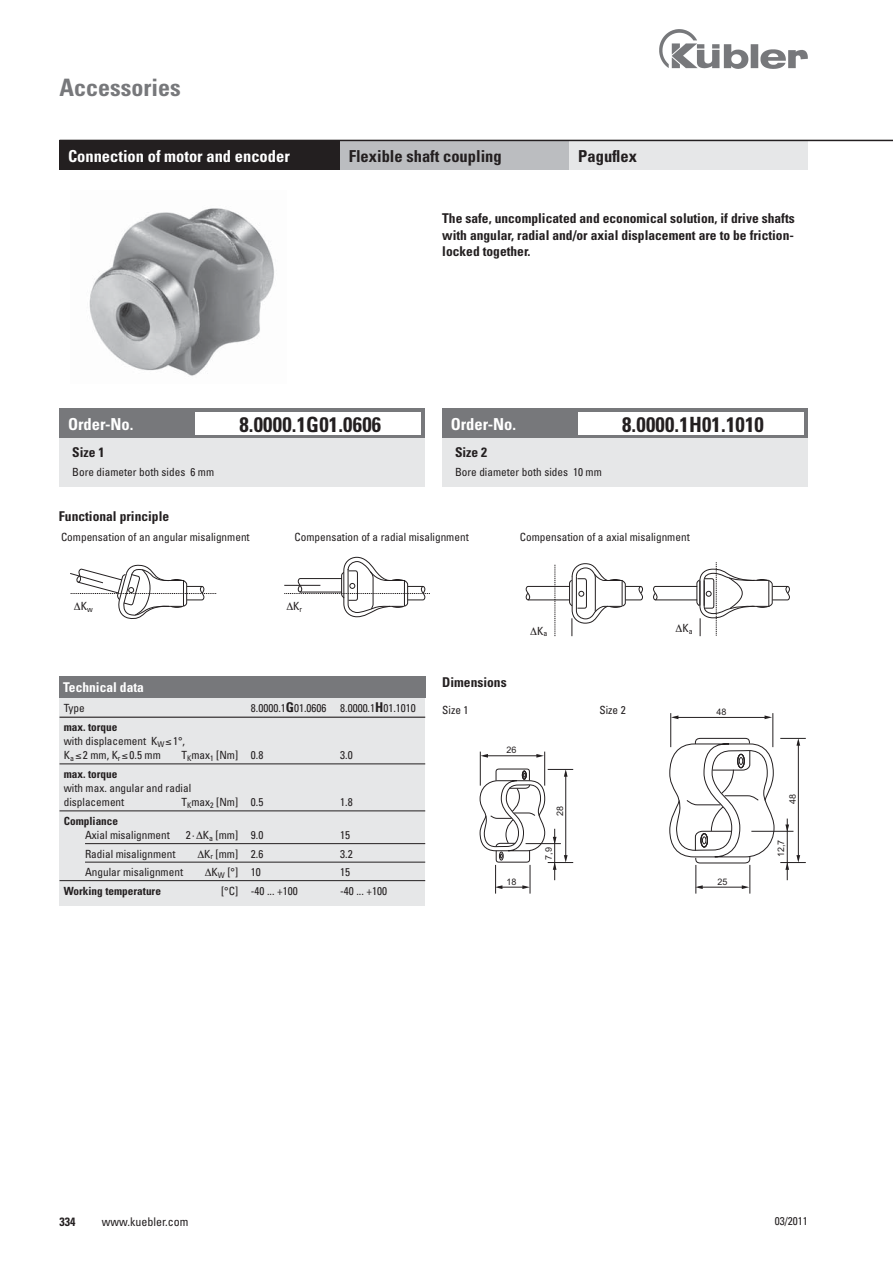
<style>
.page{position:relative;width:893px;height:1263px;background:#fff}
.page>*{position:absolute;margin:0;border:0;box-sizing:border-box;transform-origin:0 0}
.t1{font:700 condensed 24px "Univers";color:#77787b}
.t2{font:700 condensed 21px "Univers";letter-spacing:.01em;color:#231f20}
.t3{font:700 condensed 16.5px "Univers";color:#fff}
.t4{font:700 condensed 16.5px "Univers";color:#231f20}
.t5{font:700 condensed 13.5px/16.5px "Univers";color:#231f20;text-align:justify}
.t6{font:700 condensed 13.5px "Univers";color:#fff}
.t7{font:condensed 12px "Univers";color:#231f20}
.t8{font:700 condensed 12px "Univers";color:#231f20}
.t9{font:condensed 11.25px/14.2px "Univers";color:#231f20}
.t10{font:700 condensed 11.25px "Univers";color:#231f20}
.t11{font:9px "Arial";color:#231f20}
.s1{font-weight:700;font-size:13.5px}
.s2{font-weight:700}
</style>
<div class="page">
<img style="left:659px;top:30px;width:149px;height:38px">
<img style="left:89px;top:208px;width:185px;height:168px">
<hr style="left:670px;top:713px;width:1px;height:34px;background:#231f20">
<hr style="left:772px;top:713px;width:1px;height:34px;background:#231f20">
<hr style="left:674px;top:717px;width:91px;height:1px;background:#231f20">
<svg style="left:671px;top:715px;width:7px;height:4px"></svg>
<svg style="left:764px;top:715px;width:8px;height:4px"></svg>
<svg style="left:669px;top:738px;width:137px;height:156px"></svg>
<hr style="left:480px;top:752px;width:1px;height:34px;background:#231f20">
<hr style="left:544px;top:752px;width:1px;height:34px;background:#231f20">
<hr style="left:483px;top:756px;width:56px;height:1px;background:#231f20">
<svg style="left:480px;top:754px;width:8px;height:4px"></svg>
<svg style="left:536px;top:754px;width:8px;height:4px"></svg>
<svg style="left:479px;top:768px;width:94px;height:126px"></svg>
<div style="left:60px;top:408px;width:365px;height:79px;background:#e6e7e8"></div>
<div style="left:442px;top:408px;width:366px;height:79px;background:#e6e7e8"></div>
<div style="left:60px;top:140px;width:280px;height:30px;background:#231f20"></div>
<div style="left:340px;top:140px;width:230px;height:30px;background:#bbbdc0"></div>
<div style="left:570px;top:140px;width:238px;height:30px;background:#e6e7e8"></div>
<hr style="left:60px;top:140px;width:833px;height:1px;background:#231f20">
<div style="left:60px;top:697px;width:365px;height:209px;background:#e6e7e8"></div>
<hr style="left:60px;top:717px;width:365px;height:1px;background:#231f20">
<hr style="left:60px;top:764px;width:365px;height:1px;background:#231f20">
<hr style="left:60px;top:811px;width:365px;height:1px;background:#231f20">
<hr style="left:85px;top:843px;width:340px;height:1px;background:#231f20">
<hr style="left:85px;top:862px;width:340px;height:1px;background:#231f20">
<hr style="left:60px;top:880px;width:365px;height:1px;background:#231f20">
<div style="left:59px;top:676px;width:366px;height:21px;background:#77787b"></div>
<div style="left:60px;top:408px;width:365px;height:30px;background:#77787b"></div>
<div style="left:442px;top:408px;width:366px;height:30px;background:#77787b"></div>
<div style="left:195px;top:412px;width:226px;height:22px;background:#fff"></div>
<div style="left:578px;top:412px;width:225px;height:22px;background:#fff"></div>
<svg style="left:525px;top:563px;width:118px;height:73px"></svg>
<svg style="left:70px;top:564px;width:146px;height:55px"></svg>
<svg style="left:284px;top:557px;width:146px;height:61px"></svg>
<svg style="left:653px;top:562px;width:137px;height:74px"></svg>
<h1 class="t1" style="left:60px;top:78px;width:123px">Accessories</h1>
<h3 class="t3" style="left:68px;top:150px;width:223px">Connection of motor and encoder</h3>
<h3 class="t4" style="left:349px;top:150px;width:155px">Flexible shaft coupling</h3>
<h3 class="t4" style="left:578px;top:150px;width:60px">Paguflex</h3>
<p class="t5" style="left:442px;top:212px;width:354px">The safe, uncomplicated and economical solution, if drive shafts with angular, radial and/or axial displacement are to be friction&shy;locked together.</p>
<h3 class="t3" style="left:68px;top:418px;width:67px">Order-No.</h3>
<h2 class="t2" style="left:239px;top:416px;width:143px">8.0000.1G01.0606</h2>
<h3 class="t3" style="left:451px;top:418px;width:67px">Order-No.</h3>
<h2 class="t2" style="left:622px;top:416px;width:143px">8.0000.1H01.1010</h2>
<p class="t5" style="left:72px;top:446px;width:34px">Size 1</p>
<p class="t9" style="left:72px;top:466px;width:143px">Bore diameter both sides 6 mm</p>
<p class="t5" style="left:59px;top:509px;width:112px">Functional principle</p>
<p class="t5" style="left:455px;top:446px;width:34px">Size 2</p>
<p class="t9" style="left:455px;top:466px;width:148px">Bore diameter both sides 10 mm</p>
<p class="t9" style="left:61px;top:530px;width:190px">Compensation of an angular misalignment</p>
<p class="t9" style="left:294px;top:531px;width:176px">Compensation of a radial misalignment</p>
<p class="t9" style="left:520px;top:531px;width:171px">Compensation of a axial misalignment</p>
<p class="t9" style="left:81px;top:600px;width:13px">K<sub>w</sub></p>
<p class="t9" style="left:293px;top:600px;width:10px">K<sub>r</sub></p>
<p class="t6" style="left:63px;top:682px;width:82px">Technical data</p>
<p class="t9" style="left:64px;top:702px;width:23px">Type</p>
<p class="t9" style="left:251px;top:702px;width:166px">8.0000.1<span class="s1">G</span>01.0606 8.0000.1<span class="s1">H</span>01.1010</p>
<p class="t9" style="left:64px;top:721px;width:123px"><span class="s2">max. torque<br></span>with displacement K<sub>W</sub> 1°,<br>K<sub>a</sub> 2 mm, K<sub>r</sub> 0.5 mm</p>
<p class="t9" style="left:181px;top:749px;width:83px">T<sub>K</sub>max<sub>1</sub> [Nm] 0.8</p>
<p class="t9" style="left:340px;top:749px;width:14px">3.0</p>
<p class="t10" style="left:64px;top:770px;width:55px">max. torque</p>
<p class="t9" style="left:64px;top:782px;width:129px">with max. angular and radial displacement</p>
<p class="t9" style="left:181px;top:796px;width:83px">T<sub>K</sub>max<sub>2</sub> [Nm] 0.5</p>
<p class="t9" style="left:340px;top:796px;width:14px">1.8</p>
<p class="t10" style="left:64px;top:817px;width:56px">Compliance</p>
<p class="t9" style="left:85px;top:829px;width:86px">Axial misalignment</p>
<p class="t9" style="left:186px;top:829px;width:79px">2 · K<sub>a</sub> [mm] 9.0</p>
<p class="t9" style="left:340px;top:829px;width:11px">15</p>
<p class="t9" style="left:85px;top:848px;width:92px">Radial misalignment</p>
<p class="t9" style="left:204px;top:848px;width:61px">K<sub>r</sub> [mm] 2.6</p>
<p class="t9" style="left:340px;top:848px;width:14px">3.2</p>
<p class="t9" style="left:85px;top:866px;width:100px">Angular misalignment</p>
<p class="t9" style="left:212px;top:866px;width:51px">K<sub>W</sub> [°] 10</p>
<p class="t9" style="left:340px;top:866px;width:11px">15</p>
<p class="t10" style="left:64px;top:887px;width:99px">Working temperature</p>
<p class="t9" style="left:221px;top:885px;width:78px">[°C] -40 ... +100</p>
<p class="t9" style="left:340px;top:885px;width:48px">-40 ... +100</p>
<p class="t5" style="left:442px;top:675px;width:66px">Dimensions</p>
<p class="t9" style="left:537px;top:624px;width:12px">K<sub>a</sub></p>
<p class="t9" style="left:442px;top:704px;width:28px">Size 1</p>
<p class="t9" style="left:599px;top:704px;width:28px">Size 2</p>
<p class="t11" style="left:506px;top:747px;width:12px">26</p>
<p class="t11" style="left:506px;top:878px;width:12px">18</p>
<p class="t11" style="left:557px;top:816px;width:12px;rotate:-90deg">28</p>
<p class="t11" style="left:545px;top:860px;width:14px;rotate:-90deg">7,9</p>
<p class="t9" style="left:682px;top:622px;width:12px">K<sub>a</sub></p>
<p class="t11" style="left:716px;top:708px;width:12px">48</p>
<p class="t11" style="left:717px;top:878px;width:12px">25</p>
<p class="t11" style="left:789px;top:804px;width:12px;rotate:-90deg">48</p>
<p class="t11" style="left:778px;top:857px;width:19px;rotate:-90deg">12,7</p>
<p class="t8" style="left:60px;top:1217px;width:17px">334</p>
<p class="t7" style="left:102px;top:1217px;width:88px">www.kuebler.com</p>
<p class="t9" style="left:775px;top:1215px;width:35px">03/2011</p>
</div>
